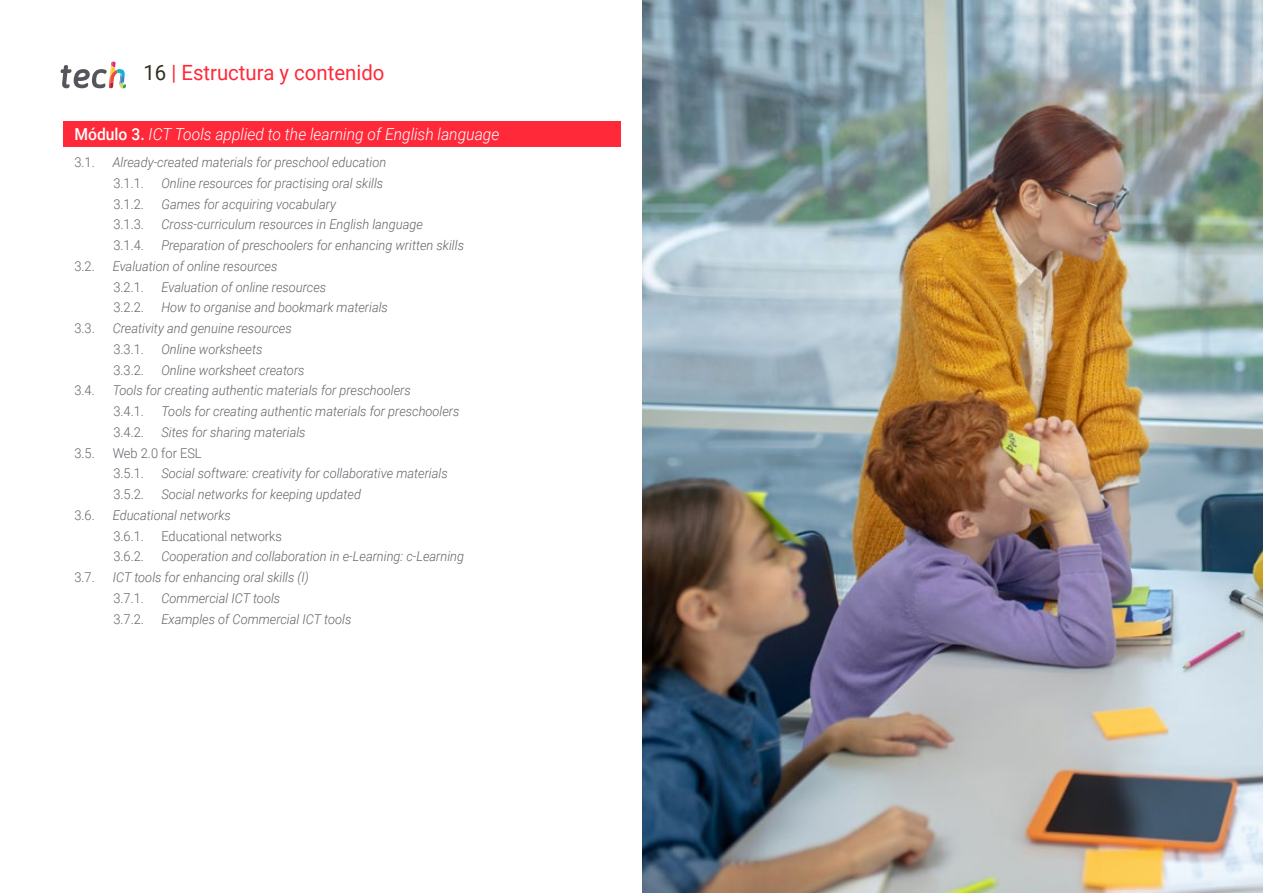
<style>
.page{position:relative;width:1263px;height:893px;background:#fff}
.page>*{position:absolute;margin:0;border:0;box-sizing:border-box;transform-origin:0 0}
.t1{font:21px "Roboto";color:#ff293a}
.t2{font:italic 300 16.5px "Roboto";color:#fff;scale:.95 1}
.t3{font:italic 300 13.5px "Roboto";color:#61646a;scale:.95 1}
.t4{font:300 13.5px/20.7px "Roboto";color:#61646a;scale:.95 1}
.s1{color:#312e20}
.s2{font-weight:500;font-style:normal}
</style>
<div class="page">
<svg style="left:61px;top:62px;width:65px;height:27px"></svg>
<div style="left:63px;top:121px;width:558px;height:25px;background:#ff293a"></div>
<img style="left:642px;top:0;width:621px;height:893px">
<h1 class="t1" style="left:144px;top:57px;width:242px"><span class="s1">16</span> | Estructura y contenido</h1>
<p class="t2" style="left:74px;top:123px;width:449px"><span class="s2">Módulo 3.</span> ICT Tools applied to the learning of English language</p>
<p class="t4" style="left:74px;top:151px;width:23px">3.1.</p>
<p class="t3" style="left:113px;top:153px;width:290px">Already-created materials for preschool education</p>
<p class="t4" style="left:113px;top:172px;width:34px">3.1.1.</p>
<p class="t3" style="left:161px;top:174px;width:235px">Online resources for practising oral skills</p>
<p class="t4" style="left:113px;top:193px;width:34px">3.1.2.</p>
<p class="t3" style="left:161px;top:194px;width:185px">Games for acquiring vocabulary</p>
<p class="t4" style="left:113px;top:214px;width:34px">3.1.3.</p>
<p class="t3" style="left:161px;top:215px;width:277px">Cross-curriculum resources in English language</p>
<p class="t4" style="left:113px;top:234px;width:34px">3.1.4.</p>
<p class="t3" style="left:161px;top:236px;width:320px">Preparation of preschoolers for enhancing written skills</p>
<p class="t4" style="left:74px;top:255px;width:23px">3.2.</p>
<p class="t3" style="left:113px;top:257px;width:175px">Evaluation of online resources</p>
<p class="t4" style="left:113px;top:276px;width:34px">3.2.1.</p>
<p class="t3" style="left:161px;top:277px;width:175px">Evaluation of online resources</p>
<p class="t4" style="left:113px;top:297px;width:34px">3.2.2.</p>
<p class="t3" style="left:161px;top:298px;width:240px">How to organise and bookmark materials</p>
<p class="t4" style="left:74px;top:317px;width:23px">3.3.</p>
<p class="t3" style="left:113px;top:319px;width:190px">Creativity and genuine resources</p>
<p class="t4" style="left:113px;top:338px;width:34px">3.3.1.</p>
<p class="t3" style="left:161px;top:340px;width:108px">Online worksheets</p>
<p class="t4" style="left:113px;top:359px;width:34px">3.3.2.</p>
<p class="t3" style="left:161px;top:360px;width:152px">Online worksheet creators</p>
<p class="t4" style="left:74px;top:380px;width:23px">3.4.</p>
<p class="t3" style="left:113px;top:381px;width:315px">Tools for creating authentic materials for preschoolers</p>
<p class="t4" style="left:113px;top:400px;width:34px">3.4.1.</p>
<p class="t3" style="left:161px;top:402px;width:315px">Tools for creating authentic materials for preschoolers</p>
<p class="t4" style="left:113px;top:421px;width:34px">3.4.2.</p>
<p class="t3" style="left:161px;top:423px;width:153px">Sites for sharing materials</p>
<p class="t4" style="left:74px;top:442px;width:23px">3.5.</p>
<p class="t4" style="left:113px;top:442px;width:95px">Web 2.0 for ESL<br>3.5.1.</p>
<p class="t3" style="left:161px;top:464px;width:303px">Social software: creativity for collaborative materials</p>
<p class="t4" style="left:113px;top:483px;width:34px">3.5.2.</p>
<p class="t3" style="left:161px;top:485px;width:212px">Social networks for keeping updated</p>
<p class="t4" style="left:74px;top:504px;width:23px">3.6.</p>
<p class="t3" style="left:113px;top:506px;width:126px">Educational networks</p>
<p class="t4" style="left:113px;top:525px;width:34px">3.6.1.</p>
<p class="t4" style="left:161px;top:525px;width:128px">Educational networks</p>
<p class="t4" style="left:113px;top:546px;width:34px">3.6.2.</p>
<p class="t3" style="left:161px;top:547px;width:320px">Cooperation and collaboration in e-Learning: c-Learning</p>
<p class="t4" style="left:74px;top:566px;width:23px">3.7.</p>
<p class="t3" style="left:113px;top:568px;width:208px">ICT tools for enhancing oral skills (I)</p>
<p class="t4" style="left:113px;top:587px;width:34px">3.7.1.</p>
<p class="t3" style="left:161px;top:589px;width:127px">Commercial ICT tools</p>
<p class="t4" style="left:113px;top:608px;width:34px">3.7.2.</p>
<p class="t3" style="left:161px;top:609px;width:201px">Examples of Commercial ICT tools</p>
</div>
